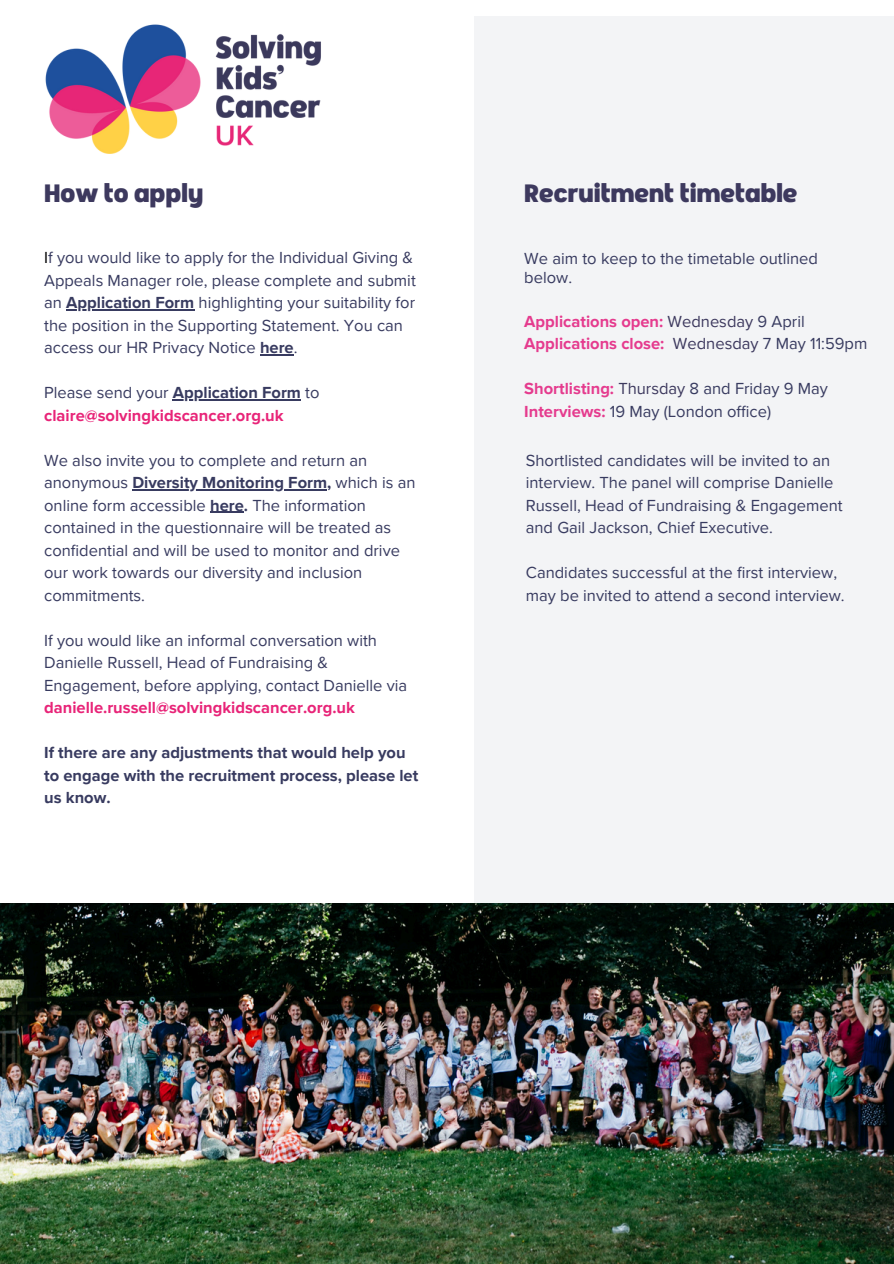
<style>
.page{position:relative;width:894px;height:1264px;background:#fff}
.page>*{position:absolute;margin:0;border:0;box-sizing:border-box;transform-origin:0 0}
.t1{font:27px "Sea";color:#3d395e}
.t2{font:16.5px/22.5px "Proxima Nova";color:#383b60}
.t3{font:700 16.5px/22.5px "Proxima Nova";color:#383b60}
.t4{font:700 16.5px "Proxima Nova";color:#e53b8e}
.t5{font:700 16.5px "Proxima Nova";color:#e82478}
.s1{color:#000}
.s2{font-weight:700}
.s3{font-weight:700;color:#e82478}
.s4{font-weight:400;color:#3d395e}
.s5{font-weight:400;color:#383b60}
.s6{font-weight:700;color:#e53b8e}
.s7{color:#3d395e}
</style>
<div class="page">
<div style="left:474px;top:16px;width:419px;height:1247px;background:#f3f4f6"></div>
<img style="left:0;top:903px;width:893px;height:360px">
<img style="left:45px;top:24px;width:276px;height:130px">
<hr style="left:66px;top:309px;width:128px;height:1px;background:#383b60">
<hr style="left:260px;top:354px;width:34px;height:1px;background:#383b60">
<hr style="left:173px;top:399px;width:128px;height:1px;background:#383b60">
<hr style="left:132px;top:489px;width:195px;height:1px;background:#383b60">
<hr style="left:210px;top:512px;width:34px;height:1px;background:#383b60">
<p class="t1" style="left:44px;top:175px;width:160px">How to apply</p>
<p class="t2" style="left:44px;top:246px;width:373px"><span class="s1">I</span>f you would like to apply for the Individual Giving &amp;<br>Appeals Manager role, please complete and submit an <span class="s2">Application Form</span> highlighting your suitability for</p>
<h1 class="t2" style="left:44px;top:314px;width:360px">the position in the Supporting Statement. You can access our HR Privacy Notice <span class="s2">here</span>.</h1>
<h1 class="t2" style="left:44px;top:382px;width:277px">Please send your <span class="s2">Application Form</span> to</h1>
<p class="t5" style="left:44px;top:405px;width:241px">claire@solvingkidscancer.org.uk</p>
<p class="t2" style="left:44px;top:449px;width:373px">We also invite you to complete and return an anonymous <span class="s2">Diversity Monitoring Form,</span> which is an</p>
<p class="t2" style="left:44px;top:494px;width:357px">online form accessible <span class="s2">here.</span> The information contained in the questionnaire will be treated as confidential and will be used to monitor and drive our work towards our diversity and inclusion commitments.</p>
<p class="t2" style="left:44px;top:629px;width:334px">If you would like an informal conversation with<br>Danielle Russell, Head of Fundraising &amp;</p>
<p class="t2" style="left:44px;top:674px;width:364px">Engagement, before applying, contact Danielle via <span class="s3">danielle.russell@solvingkidscancer.org.uk</span></p>
<p class="t3" style="left:44px;top:742px;width:363px">If there are any adjustments that would help you</p>
<p class="t3" style="left:44px;top:764px;width:375px">to engage with the recruitment process, please let us know.</p>
<p class="t1" style="left:524px;top:175px;width:274px">Recruitment timetable</p>
<p class="t2" style="left:524px;top:249px;width:295px;line-height:19.2px">We aim to keep to the timetable outlined below.</p>
<p class="t4" style="left:524px;top:311px;width:282px">Applications open: <span class="s4">Wednesday</span> <span class="s5">9 April</span></p>
<p class="t4" style="left:524px;top:334px;width:344px">Applications close: <span class="s4">Wednesday</span> <span class="s5">7 May 11:59pm</span></p>
<h1 class="t2" style="left:524px;top:378px;width:305px"><span class="s6">Shortlisting:</span> <span class="s7">Thursday</span> 8 and Friday 9 May</h1>
<p class="t2" style="left:524px;top:400px;width:248px"><span class="s6">Interviews:</span> 19 May (London office)</p>
<p class="t2" style="left:525px;top:449px;width:318px">Shortlisted candidates will be invited to an interview. The panel will comprise Danielle Russell, Head of Fundraising &amp; Engagement and Gail Jackson, Chief Executive.</p>
<p class="t2" style="left:525px;top:562px;width:320px">Candidates successful at the first interview, may be invited to attend a second interview.</p>
</div>
